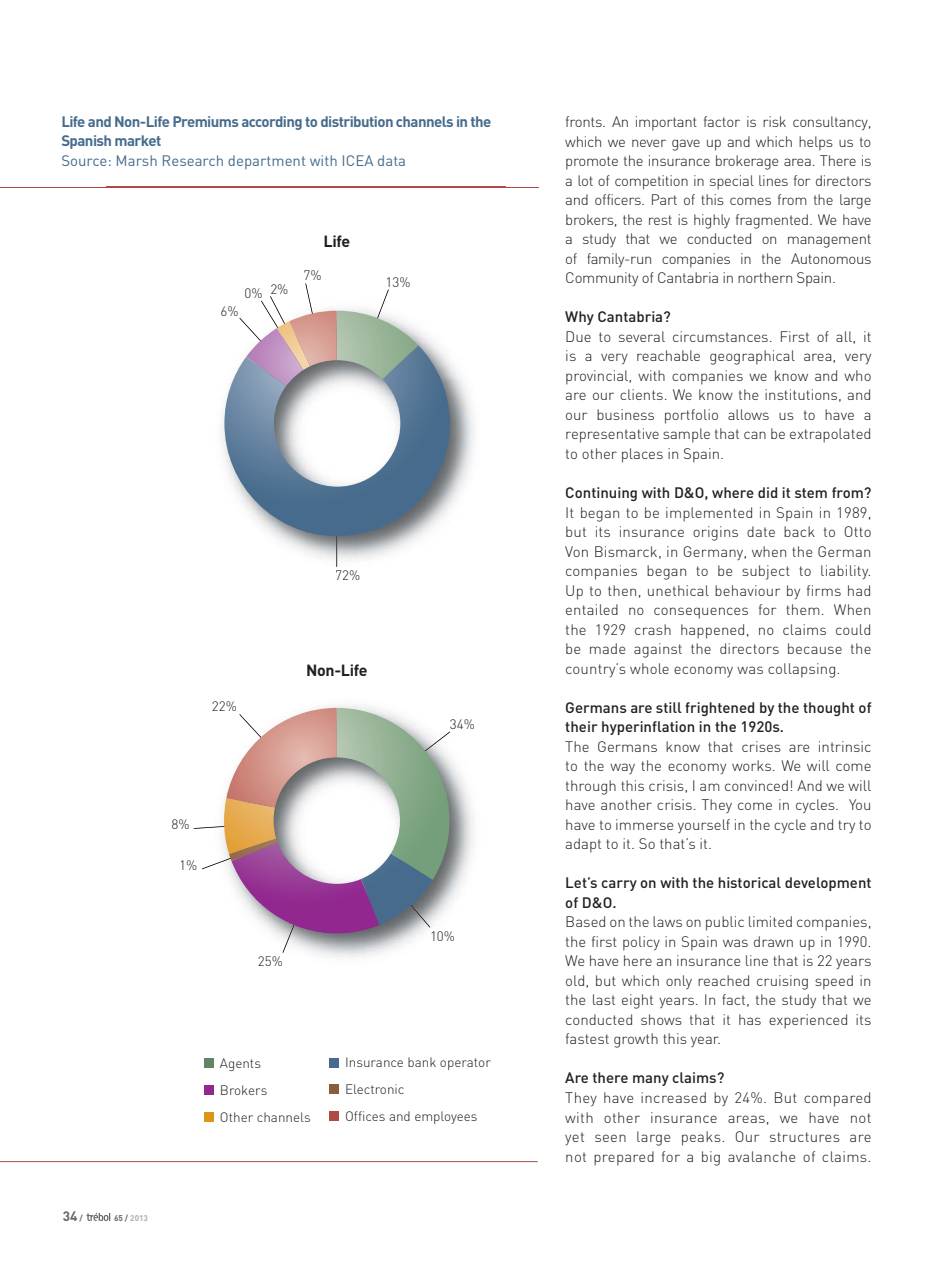
<style>
.page{position:relative;width:935px;height:1263px;background:#fff}
.page>*{position:absolute;margin:0;border:0;box-sizing:border-box;transform-origin:0 0}
.t1{font:700 16.05px "DIN";letter-spacing:-.02em;color:#231f20}
.t2{font:300 15px/19.5px "DIN";color:#231f20;text-align:justify}
.t3{font:500 15px/19.5px "DIN";color:#231f20}
.t4{font:700 15px/19.5px "DIN";letter-spacing:-.035em;color:#466b8c}
.t5{font:15px "DIN";color:#466b8c}
.t6{font:300 13.5px/27px "DIN";color:#231f20}
.t7{font:700 13.5px "DIN";color:#67686b}
.t8{font:700 8.25px "DIN";color:#aeb0b3}
.s1{font-size:8.25px}
.s2{color:#67686b}
</style>
<div class="page">
<svg style="left:87px;top:1212px;width:23px;height:8px"></svg>
<hr style="left:0;top:1160px;width:538px;height:1px;background:#af4a45">
<hr style="left:0;top:187px;width:539px;height:1px;background:#af4a45">
<img style="left:365px;top:758px;width:108px;height:198px">
<img style="left:450px;top:930px;width:4px;height:10px">
<svg style="left:194px;top:707px;width:256px;height:245px"></svg>
<img style="left:107px;top:186px;width:398px;height:193px">
<img style="left:356px;top:379px;width:118px;height:180px">
<img style="left:305px;top:536px;width:51px;height:31px">
<img style="left:107px;top:187px;width:398px;height:1px">
<img style="left:336px;top:536px;width:1px;height:30px">
<img style="left:387px;top:277px;width:22px;height:6px">
<img style="left:305px;top:271px;width:16px;height:9px">
<img style="left:221px;top:306px;width:3px;height:10px">
<svg style="left:224px;top:283px;width:226px;height:253px"></svg>
<div style="left:204px;top:1057px;width:9px;height:10px;background:#5f8666"></div>
<div style="left:204px;top:1084px;width:9px;height:10px;background:#91278f"></div>
<div style="left:204px;top:1111px;width:9px;height:10px;background:#de9417"></div>
<div style="left:329px;top:1057px;width:10px;height:10px;background:#466b8c"></div>
<div style="left:329px;top:1084px;width:10px;height:9px;background:#8b5d3b"></div>
<div style="left:329px;top:1111px;width:10px;height:10px;background:#af4a45"></div>
<p class="t4" style="left:61px;top:114px;width:432px">Life and Non-Life Premiums according to distribution channels in the<br>Spanish market</p>
<p class="t5" style="left:61px;top:155px;width:346px">Source: Marsh Research department with ICEA data</p>
<p class="t6" style="left:245px;top:280px;width:20px">0%</p>
<p class="t6" style="left:220px;top:298px;width:20px">6%</p>
<p class="t6" style="left:270px;top:276px;width:20px">2%</p>
<p class="t1" style="left:323px;top:230px;width:28px">Life</p>
<p class="t6" style="left:303px;top:262px;width:20px">7%</p>
<p class="t6" style="left:385px;top:269px;width:27px">13%</p>
<p class="t6" style="left:212px;top:693px;width:27px">22%</p>
<p class="t6" style="left:335px;top:562px;width:27px">72%</p>
<p class="t1" style="left:306px;top:659px;width:63px">Non-Life</p>
<p class="t6" style="left:171px;top:811px;width:20px">8%</p>
<p class="t6" style="left:179px;top:851px;width:20px">1%</p>
<p class="t6" style="left:258px;top:947px;width:27px">25%</p>
<p class="t6" style="left:450px;top:710px;width:27px">34%</p>
<p class="t6" style="left:430px;top:922px;width:27px">10%</p>
<p class="t7" style="left:63px;top:1210px;width:21px">34 <span class="s1">/</span></p>
<p class="t8" style="left:114px;top:1214px;width:36px"><span class="s2">65 /</span> 2013</p>
<p class="t6" style="left:220px;top:1050px;width:92px">Agents<br>Brokers<br>Other channels</p>
<p class="t6" style="left:345px;top:1050px;width:147px">Insurance bank operator<br>Electronic<br>Offices and employees</p>
<p class="t2" style="left:565px;top:114px;width:308px">fronts. An important factor is risk consultancy, which we never gave up and which helps us to promote the insurance brokerage area. There is a lot of competition in special lines for directors and officers. Part of this comes from the large brokers, the rest is highly fragmented. We have a study that we conducted on management of family-run companies in the Autonomous Community of Cantabria in northern Spain.</p>
<p class="t3" style="left:565px;top:309px;width:107px">Why Cantabria?</p>
<p class="t2" style="left:565px;top:328px;width:308px">Due to several circumstances. First of all, it is a very reachable geographical area, very provincial, with companies we know and who are our clients. We know the institutions, and our business portfolio allows us to have a representative sample that can be extrapolated to other places in Spain.</p>
<p class="t3" style="left:565px;top:484px;width:308px">Continuing with D&amp;O, where did it stem from?</p>
<p class="t2" style="left:565px;top:504px;width:308px">It began to be implemented in Spain in 1989, but its insurance origins date back to Otto Von Bismarck, in Germany, when the German companies began to be subject to liability.<br>Up to then, unethical behaviour by firms had entailed no consequences for them. When the 1929 crash happened, no claims could be made against the directors because the country’s whole economy was collapsing.</p>
<p class="t3" style="left:565px;top:699px;width:308px">Germans are still frightened by the thought of their hyperinflation in the 1920s.</p>
<p class="t2" style="left:565px;top:738px;width:308px">The Germans know that crises are intrinsic to the way the economy works. We will come through this crisis, I am convinced! And we will have another crisis. They come in cycles. You have to immerse yourself in the cycle and try to adapt to it. So that’s it.</p>
<p class="t3" style="left:565px;top:874px;width:308px">Let’s carry on with the historical development of D&amp;O.</p>
<p class="t2" style="left:565px;top:913px;width:308px">Based on the laws on public limited companies, the first policy in Spain was drawn up in 1990.<br>We have here an insurance line that is 22 years old, but which only reached cruising speed in the last eight years. In fact, the study that we conducted shows that it has experienced its fastest growth this year.</p>
<p class="t3" style="left:565px;top:1069px;width:161px">Are there many claims?</p>
<p class="t2" style="left:565px;top:1089px;width:308px">They have increased by 24%. But compared with other insurance areas, we have not yet seen large peaks. Our structures are not prepared for a big avalanche of claims.</p>
</div>
